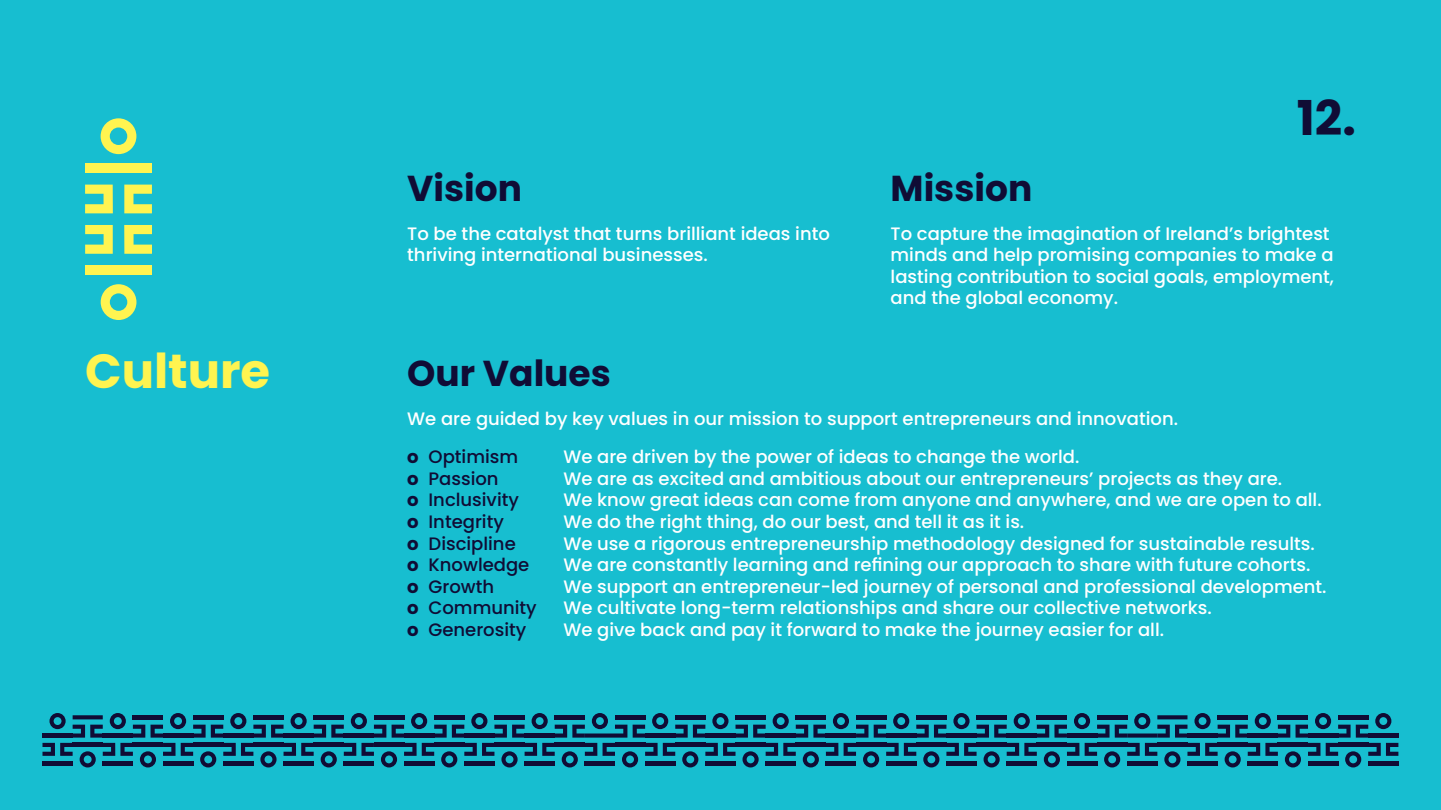
<style>
.page{position:relative;width:1441px;height:810px;background:#fff}
.page>*{position:absolute;margin:0;border:0;box-sizing:border-box;transform-origin:0 0}
.t1{font:700 48px "Poppins";color:#fff450}
.t2{font:700 48px "Poppins";color:#100c35}
.t3{font:700 36px "Poppins";color:#100c35}
.t4{font:500 18px/21.6px "Poppins";color:#fff}
.t5{font:500 18px "Poppins";color:#100c35}
.s1{font-weight:700;color:#100c35}
.s2{color:#100c35}
.s3{font-weight:700}
</style>
<div class="page">
<div style="left:0;top:0;width:1440px;height:810px;background:#17bed0"></div>
<svg style="left:42px;top:713px;width:1356px;height:54px"></svg>
<hr style="left:1367px;top:734px;width:31px;height:4px;background:#100c35">
<svg style="left:101px;top:284px;width:35px;height:36px"></svg>
<svg style="left:85px;top:225px;width:28px;height:29px"></svg>
<svg style="left:124px;top:225px;width:28px;height:29px"></svg>
<div style="left:85px;top:265px;width:67px;height:10px;background:#fff450"></div>
<svg style="left:101px;top:118px;width:35px;height:36px"></svg>
<svg style="left:124px;top:185px;width:28px;height:28px"></svg>
<svg style="left:85px;top:185px;width:28px;height:28px"></svg>
<div style="left:85px;top:164px;width:67px;height:9px;background:#fff450"></div>
<h1 class="t1" style="left:85px;top:343px;width:187px">Culture</h1>
<h2 class="t3" style="left:407px;top:168px;width:116px">Vision</h2>
<p class="t4" style="left:407px;top:223px;width:424px">To be the catalyst that turns brilliant ideas into thriving international businesses.</p>
<h1 class="t2" style="left:1296px;top:91px;width:60px">12.</h1>
<h2 class="t3" style="left:890px;top:168px;width:143px">Mission</h2>
<p class="t4" style="left:890px;top:223px;width:445px">To capture the imagination of Ireland’s brightest minds and help promising companies to make a lasting contribution to social goals, employment, and the global economy.</p>
<h2 class="t3" style="left:407px;top:352px;width:205px">Our Values</h2>
<p class="t4" style="left:407px;top:399px;width:772px;line-height:38.5px">We are guided by key values in our mission to support entrepreneurs and innovation. <span class="s1">o</span> <span class="s2">Optimism</span></p>
<p class="t4" style="left:563px;top:446px;width:517px">We are driven by the power of ideas to change the world.</p>
<p class="t5" style="left:407px;top:468px;width:93px"><span class="s3">o</span> Passion</p>
<p class="t4" style="left:563px;top:468px;width:720px">We are as excited and ambitious about our entrepreneurs’ projects as they are.</p>
<p class="t5" style="left:407px;top:490px;width:113px"><span class="s3">o</span> Inclusivity</p>
<p class="t4" style="left:563px;top:489px;width:759px">We know great ideas can come from anyone and anywhere, and we are open to all.</p>
<p class="t5" style="left:407px;top:511px;width:98px"><span class="s3">o</span> Integrity</p>
<p class="t4" style="left:563px;top:511px;width:462px">We do the right thing, do our best, and tell it as it is.</p>
<p class="t5" style="left:407px;top:533px;width:110px"><span class="s3">o</span> Discipline</p>
<p class="t4" style="left:563px;top:533px;width:752px">We use a rigorous entrepreneurship methodology designed for sustainable results.</p>
<p class="t5" style="left:407px;top:554px;width:124px"><span class="s3">o</span> Knowledge</p>
<p class="t4" style="left:563px;top:554px;width:748px">We are constantly learning and refining our approach to share with future cohorts.</p>
<p class="t5" style="left:407px;top:576px;width:88px"><span class="s3">o</span> Growth</p>
<p class="t4" style="left:563px;top:576px;width:764px">We support an entrepreneur-led journey of personal and professional development.</p>
<p class="t5" style="left:407px;top:598px;width:131px"><span class="s3">o</span> Community</p>
<p class="t4" style="left:563px;top:597px;width:650px">We cultivate long-term relationships and share our collective networks.</p>
<p class="t5" style="left:407px;top:619px;width:120px"><span class="s3">o</span> Generosity</p>
<p class="t4" style="left:563px;top:619px;width:602px">We give back and pay it forward to make the journey easier for all.</p>
</div>
